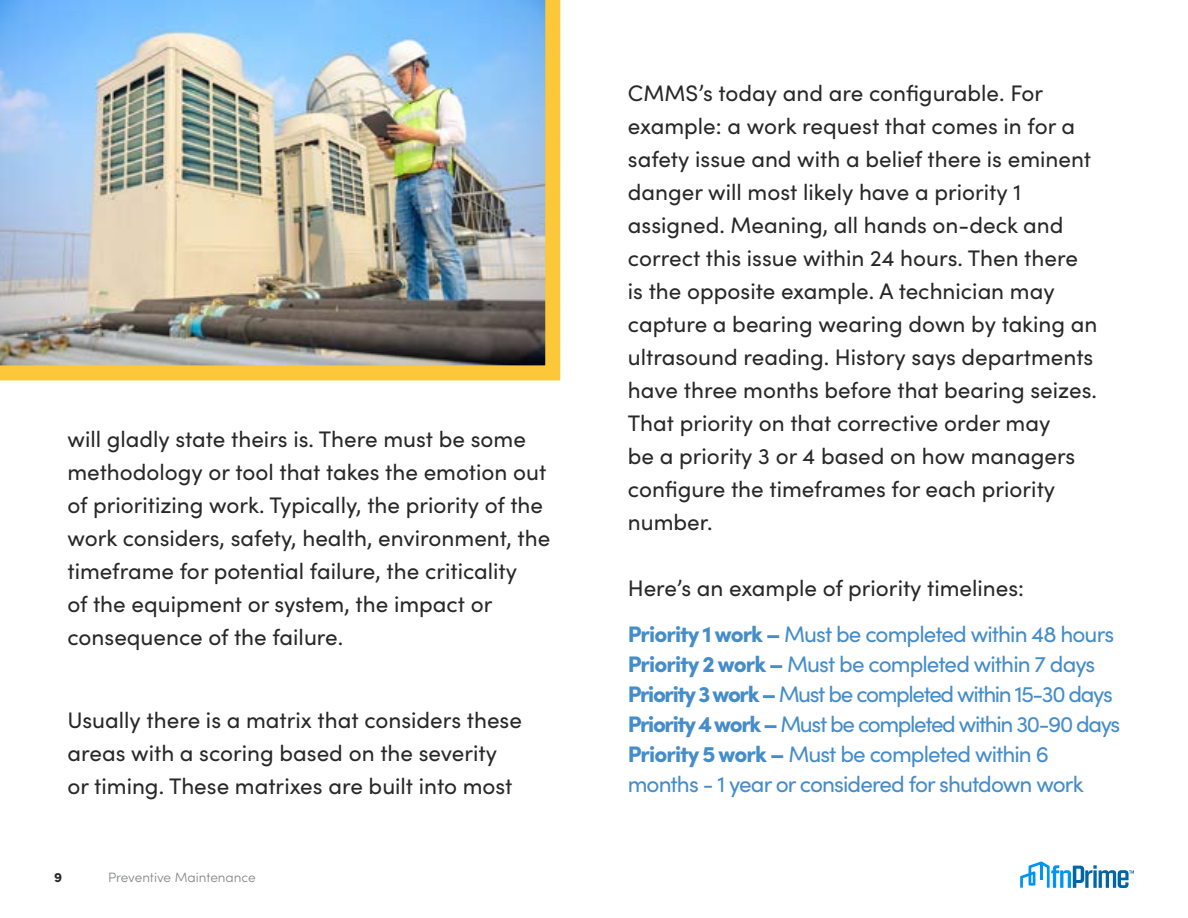
<style>
.page{position:relative;width:1188px;height:918px;background:#fff}
.page>*{position:absolute;margin:0;border:0;box-sizing:border-box;transform-origin:0 0}
.t1{font:22.5px/33px "Sofia Pro";color:#292829}
.t2{font:22.5px/30px "Sofia Pro";letter-spacing:-.05em;color:#448cca}
.t3{font:300 13.5px "Sofia Pro";letter-spacing:-.005em;color:#808285}
.t4{font:900 13.5px "Sofia Pro";color:#292829}
.s1{font-weight:900;color:#448cca}
.s2{color:#448cca}
.s3{font-weight:900}
</style>
<div class="page">
<svg style="left:1020px;top:861px;width:114px;height:27px"></svg>
<img style="left:0;top:0;width:560px;height:380px">
<p class="t1" style="left:68px;top:421px;width:484px">will gladly state theirs is. There must be some methodology or tool that takes the emotion out of prioritizing work. Typically, the priority of the work considers, safety, health, environment, the timeframe for potential failure, the criticality<br>of the equipment or system, the impact or consequence of the failure.</p>
<p class="t1" style="left:68px;top:702px;width:456px">Usually there is a matrix that considers these areas with a scoring based on the severity or timing. These matrixes are built into most</p>
<p class="t4" style="left:54px;top:867px;width:10px">9</p>
<p class="t3" style="left:108px;top:868px;width:149px">Preventive Maintenance</p>
<p class="t1" style="left:628px;top:75px;width:471px">CMMS’s today and are configurable. For example: a work request that comes in for a safety issue and with a belief there is eminent danger will most likely have a priority 1 assigned. Meaning, all hands on-deck and correct this issue within 24 hours. Then there is the opposite example. A technician may capture a bearing wearing down by taking an ultrasound reading. History says departments have three months before that bearing seizes.<br>That priority on that corrective order may<br>be a priority 3 or 4 based on how managers configure the timeframes for each priority number.</p>
<p class="t1" style="left:628px;top:563px;width:488px;line-height:46.2px">Here’s an example of priority timelines:<br><span class="s1">Priority 1 work –</span> <span class="s2">Must be completed within 48 hours</span></p>
<p class="t2" style="left:628px;top:648px;width:494px"><span class="s3">Priority 2 work –</span> Must be completed within 7 days <span class="s3">Priority 3 work –</span> Must be completed within 15-30 days <span class="s3">Priority 4 work –</span> Must be completed within 30-90 days <span class="s3">Priority 5 work –</span> Must be completed within 6 months - 1 year or considered for shutdown work</p>
</div>
